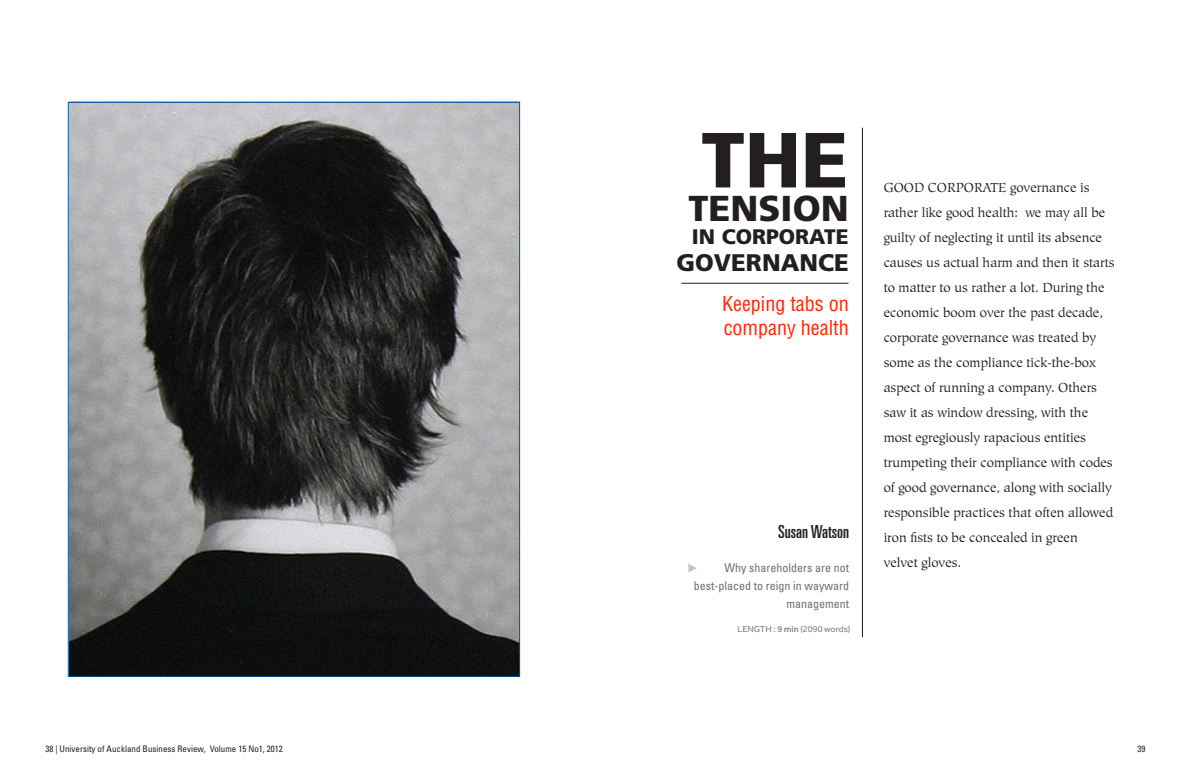
<style>
.page{position:relative;width:1191px;height:783px;background:#fff}
.page>*{position:absolute;margin:0;border:0;box-sizing:border-box;transform-origin:0 0}
.t1{font:900 78px "Frutiger";color:#231f20}
.t2{font:900 36px "Frutiger";color:#231f20}
.t3{font:900 24px "Frutiger";color:#231f20}
.t4{font:900 21px "Frutiger";color:#231f20}
.t5{font:condensed 20px/24px "Helvetica";color:#ff2600}
.t6{font:ultra-condensed 18px "Univers";color:#231f20}
.t7{font:13px/25px "Hiroshige";color:#231f20}
.t8{font:condensed 12px/18px "Univers";color:#6a6e74;text-align:right}
.t9{font:condensed 9px "Univers";color:#231f20}
.t10{font:9px "Effra";color:#808285}
.s1{font-weight:500}
</style>
<div class="page">
<hr style="left:862px;top:128px;width:1px;height:509px;background:#231f20">
<hr style="left:681px;top:283px;width:167px;height:1px;background:#231f20">
<svg style="left:688px;top:564px;width:9px;height:8px"></svg>
<img style="left:70px;top:104px;width:448px;height:570px">
<h1 class="t1" style="left:701px;top:113px;width:149px">THE</h1>
<h2 class="t2" style="left:688px;top:187px;width:157px">TENSION</h2>
<h3 class="t4" style="left:692px;top:224px;width:145px">IN CORPORATE</h3>
<h3 class="t3" style="left:676px;top:247px;width:171px">GOVERNANCE</h3>
<h3 class="t5" style="left:722px;top:291px;width:128px">Keeping tabs on company health</h3>
<h3 class="t6" style="left:778px;top:521px;width:72px">Susan Watson</h3>
<p class="t8" style="left:694px;top:558px;width:157px">Why shareholders are not best-placed to reign in wayward management</p>
<p class="t10" style="left:737px;top:623px;width:115px">LENGTH : <span class="s1">9 min</span> (2090 words)</p>
<p class="t7" style="left:883px;top:175px;width:232px">Good corporate governance is rather like good health: we may all be guilty of neglecting it until its absence causes us actual harm and then it starts to matter to us rather a lot. During the economic boom over the past decade, corporate governance was treated by some as the compliance tick-the-box aspect of running a company. Others saw it as window dressing, with the most egregiously rapacious entities trumpeting their compliance with codes of good governance, along with socially responsible practices that often allowed iron fists to be concealed in green velvet gloves.</p>
<p class="t9" style="left:45px;top:742px;width:239px">38 | University of Auckland Business Review, Volume 15 No1, 2012</p>
<p class="t9" style="left:1137px;top:742px;width:9px">39</p>
</div>
